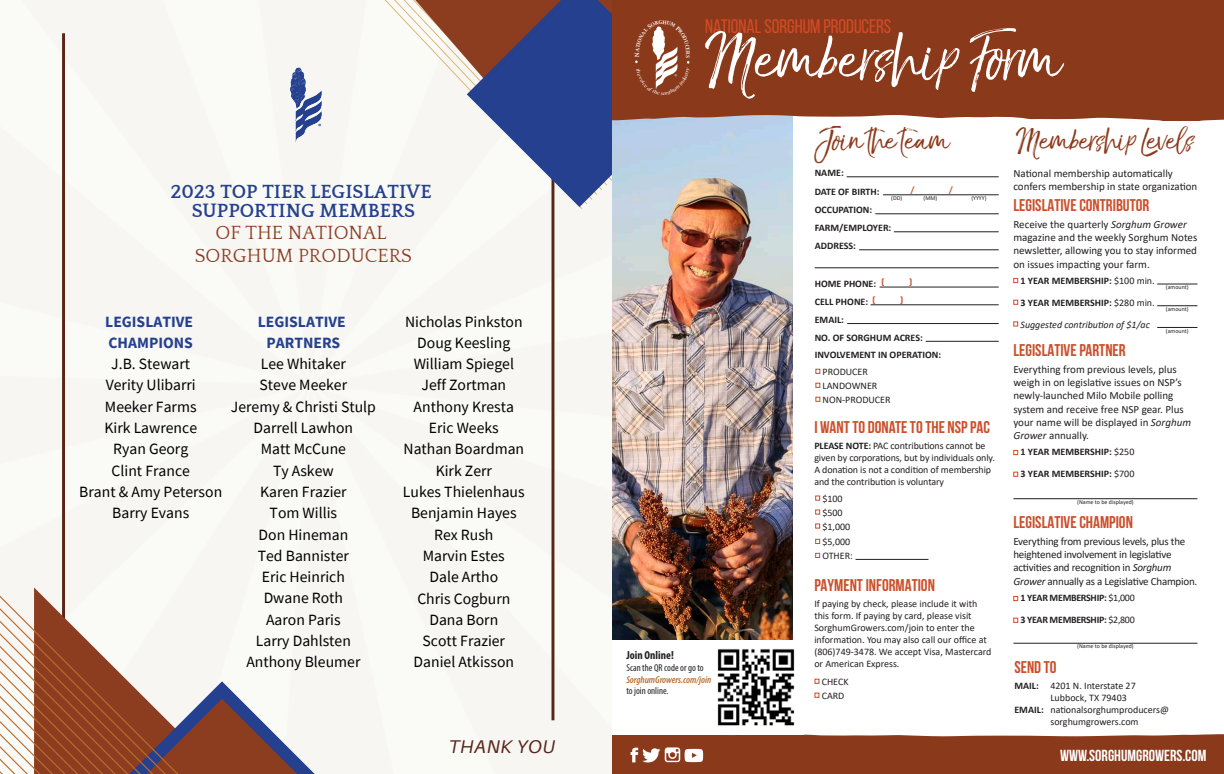
<style>
.page{position:relative;width:1224px;height:774px;background:#fff}
.page>*{position:absolute;margin:0;border:0;box-sizing:border-box;transform-origin:0 0}
.t1{font:82.3px "The Braggest Demo";color:#fff}
.t2{font:39px "The Braggest Demo";color:#8d3a1c}
.t3{font:700 19.6px/19.1px "Quattrocento";color:#24408e;text-align:center}
.t4{font:19.6px/22.8px "Quattrocento";color:#8c3d20;text-align:center}
.t5{font:19.6px "Bebas Neue";color:#d44b27}
.t6{font:italic 18.4px "Aileron";letter-spacing:.03em;color:#592519}
.t7{font:700 17px "Bebas Neue";color:#cc4e2a}
.t8{font:700 16px "Bebas Neue";color:#fff}
.t9{font:15.7px/21.3px "Source Sans Pro";color:#000;text-align:center}
.t10{font:700 condensed 11.6px "Myriad Pro";color:#231f20}
.t11{font:11px/13.2px "Calibri";color:#231f20}
.t12{font:11px/13.2px "Calibri";letter-spacing:-.02em;color:#231f20}
.t13{font:700 11px "Bebas Neue";color:#cc4e2a}
.t14{font:10px/12px "Calibri";color:#231f20}
.t15{font:700 10px/18px "Calibri";color:#231f20}
.t16{font:condensed 10px/11.6px "Myriad Pro";color:#231f20}
.t17{font:700 10px/21.7px "Calibri";letter-spacing:-.03em;color:#231f20}
.t18{font:italic 10px "Calibri";color:#231f20}
.t19{font:6px "Calibri";color:#231f20}
.s1{font-weight:700;color:#24408e}
.s2{font-weight:600;font-style:italic;color:#ba6d2c}
.s3{font-style:italic}
.s4{font-weight:400}
.s5{font-family:"Bebas Neue";font-size:11px;color:#cc4e2a}
.s6{font-weight:700}
</style>
<div class="page">
<img style="left:612px;top:121px;width:180px;height:519px">
<div style="left:613px;top:0;width:611px;height:121px;background:#8b391b"></div>
<svg style="left:1013px;top:278px;width:5px;height:5px"></svg>
<hr style="left:1157px;top:284px;width:40px;height:1px;background:#231f20">
<svg style="left:1013px;top:300px;width:5px;height:5px"></svg>
<hr style="left:1157px;top:305px;width:40px;height:1px;background:#231f20">
<svg style="left:1013px;top:322px;width:5px;height:4px"></svg>
<hr style="left:1157px;top:327px;width:40px;height:1px;background:#231f20">
<svg style="left:1013px;top:596px;width:5px;height:5px"></svg>
<svg style="left:1013px;top:618px;width:5px;height:5px"></svg>
<svg style="left:1013px;top:472px;width:5px;height:5px"></svg>
<svg style="left:1013px;top:450px;width:5px;height:5px"></svg>
<hr style="left:1013px;top:498px;width:184px;height:1px;background:#231f20">
<hr style="left:847px;top:177px;width:152px;height:1px;background:#231f20">
<hr style="left:883px;top:195px;width:116px;height:1px;background:#231f20">
<hr style="left:875px;top:214px;width:124px;height:1px;background:#231f20">
<hr style="left:894px;top:232px;width:105px;height:1px;background:#231f20">
<hr style="left:859px;top:250px;width:140px;height:1px;background:#231f20">
<hr style="left:815px;top:268px;width:184px;height:1px;background:#231f20">
<hr style="left:880px;top:287px;width:119px;height:1px;background:#231f20">
<hr style="left:871px;top:305px;width:128px;height:1px;background:#231f20">
<hr style="left:847px;top:323px;width:152px;height:1px;background:#231f20">
<hr style="left:926px;top:341px;width:73px;height:1px;background:#231f20">
<svg style="left:816px;top:369px;width:4px;height:5px"></svg>
<svg style="left:816px;top:383px;width:4px;height:5px"></svg>
<svg style="left:816px;top:397px;width:4px;height:5px"></svg>
<svg style="left:815px;top:496px;width:5px;height:4px"></svg>
<svg style="left:815px;top:510px;width:5px;height:4px"></svg>
<svg style="left:815px;top:524px;width:5px;height:4px"></svg>
<svg style="left:815px;top:539px;width:5px;height:5px"></svg>
<svg style="left:815px;top:553px;width:5px;height:5px"></svg>
<hr style="left:856px;top:559px;width:73px;height:1px;background:#231f20">
<svg style="left:815px;top:679px;width:4px;height:5px"></svg>
<svg style="left:815px;top:693px;width:4px;height:5px"></svg>
<hr style="left:1013px;top:643px;width:184px;height:1px;background:#231f20">
<svg style="left:612px;top:734px;width:612px;height:40px;background:#914428"></svg>
<img style="left:717px;top:649px;width:78px;height:77px">
<hr style="left:62px;top:33px;width:3px;height:687px;background:#592519">
<svg style="left:0;top:588px;width:315px;height:186px"></svg>
<hr style="left:552px;top:33px;width:2px;height:687px;background:#592519">
<svg style="left:385px;top:0;width:197px;height:209px"></svg>
<svg style="left:394px;top:0;width:9px;height:204px"></svg>
<svg style="left:403px;top:0;width:210px;height:207px"></svg>
<img style="left:290px;top:67px;width:32px;height:74px">
<svg style="left:635px;top:20px;width:55px;height:75px;background:#9f5b42"></svg>
<p class="t3" style="left:170px;top:182px;width:263px">2023 TOP TIER LEGISLATIVE<br>SUPPORTING MEMBERS</p>
<p class="t4" style="left:195px;top:222px;width:219px">OF THE NATIONAL<br>SORGHUM PRODUCERS</p>
<p class="t9" style="left:79px;top:311px;width:144px"><span class="s1">LEGISLATIVE<br>CHAMPIONS<br></span>J.B. Stewart<br>Verity Ulibarri<br>Meeker Farms<br>Kirk Lawrence<br>Ryan Georg<br>Clint France<br>Brant &amp; Amy Peterson<br>Barry Evans</p>
<p class="t9" style="left:403px;top:311px;width:123px">Nicholas Pinkston<br>Doug Keesling<br>William Spiegel<br>Jeff Zortman<br>Anthony Kresta<br>Eric Weeks<br>Nathan Boardman<br>Kirk Zerr<br>Lukes Thielenhaus<br>Benjamin Hayes<br>Rex Rush<br>Marvin Estes<br>Dale Artho<br>Chris Cogburn<br>Dana Born<br>Scott Frazier<br>Daniel Atkisson</p>
<p class="t9" style="left:231px;top:311px;width:147px"><span class="s1">LEGISLATIVE<br>PARTNERS<br></span>Lee Whitaker<br>Steve Meeker<br>Jeremy &amp; Christi Stulp<br>Darrell Lawhon<br>Matt McCune<br>Ty Askew<br>Karen Frazier<br>Tom Willis<br>Don Hineman<br>Ted Bannister<br>Eric Heinrich<br>Dwane Roth<br>Aaron Paris<br>Larry Dahlsten<br>Anthony Bleumer</p>
<p class="t6" style="left:448px;top:737px;width:108px">THANK YOU</p>
<p class="t5" style="left:705px;top:15px;width:187px">NATIONAL SORGHUM PRODUCERS</p>
<p class="t1" style="left:705px;top:22px;width:358px">Membership Form</p>
<p class="t10" style="left:626px;top:648px;width:49px">Join Online!</p>
<p class="t16" style="left:626px;top:662px;width:86px">Scan the QR code or go to<br><span class="s2">SorghumGrowers.com/join </span>to join online.</p>
<p class="t2" style="left:814px;top:123px;width:137px">Join the team</p>
<p class="t2" style="left:1016px;top:123px;width:180px">Membership Levels</p>
<p class="t15" style="left:815px;top:163px;width:66px;line-height:19px">NAME:<br>DATE OF BIRTH:</p>
<p class="t19" style="left:891px;top:194px;width:13px">(DD)</p>
<p class="t11" style="left:1013px;top:166px;width:185px">National membership automatically confers membership in state organization</p>
<p class="t13" style="left:911px;top:184px;width:6px">/</p>
<p class="t13" style="left:949px;top:184px;width:6px">/</p>
<p class="t19" style="left:924px;top:194px;width:15px">(MM)</p>
<p class="t19" style="left:971px;top:194px;width:17px">(YYYY)</p>
<p class="t7" style="left:1013px;top:196px;width:137px">LEGISLATIVE CONTRIBUTOR</p>
<p class="t11" style="left:1013px;top:217px;width:186px">Receive the quarterly <span class="s3">Sorghum Grower </span>magazine and the weekly Sorghum Notes newsletter, allowing you to stay informed on issues impacting your farm.</p>
<p class="t15" style="left:1021px;top:272px;width:136px">1 YEAR MEMBERSHIP: <span class="s4">$100 min.</span></p>
<p class="t19" style="left:1166px;top:283px;width:24px">(amount)</p>
<p class="t15" style="left:1021px;top:294px;width:136px">3 YEAR MEMBERSHIP: <span class="s4">$280 min.</span></p>
<p class="t19" style="left:1166px;top:305px;width:24px">(amount)</p>
<p class="t18" style="left:1021px;top:317px;width:131px">Suggested contribution of $1/ac</p>
<p class="t19" style="left:1166px;top:327px;width:24px">(amount)</p>
<p class="t15" style="left:815px;top:201px;width:78px">OCCUPATION:<br>FARM/EMPLOYER:<br>ADDRESS:</p>
<p class="t15" style="left:815px;top:275px;width:71px">HOME PHONE: <span class="s5">(</span></p>
<p class="t13" style="left:910px;top:276px;width:4px">)</p>
<p class="t15" style="left:815px;top:293px;width:62px">CELL PHONE: <span class="s5">(</span></p>
<p class="t13" style="left:901px;top:294px;width:4px">)</p>
<p class="t15" style="left:815px;top:310px;width:128px">EMAIL:<br>NO. OF SORGHUM ACRES:<br>INVOLVEMENT IN OPERATION:</p>
<p class="t14" style="left:823px;top:364px;width:69px;line-height:14px">PRODUCER<br>LANDOWNER<br>NON-PRODUCER</p>
<p class="t7" style="left:1013px;top:341px;width:114px">LEGISLATIVE PARTNER</p>
<p class="t11" style="left:1013px;top:362px;width:179px">Everything from previous levels, plus weigh in on legislative issues on NSP’s newly-launched Milo Mobile polling system and receive free NSP gear. Plus your name will be displayed in <span class="s3">Sorghum Grower</span> annually.</p>
<p class="t15" style="left:1021px;top:441px;width:115px;line-height:21.7px">1 YEAR MEMBERSHIP: <span class="s4">$250<br></span>3 YEAR MEMBERSHIP: <span class="s4">$700</span></p>
<p class="t19" style="left:1077px;top:498px;width:58px">(Name to be displayed)</p>
<p class="t7" style="left:814px;top:418px;width:177px">I WANT TO DONATE TO THE NSP PAC</p>
<p class="t14" style="left:814px;top:440px;width:182px"><span class="s6">PLEASE NOTE:</span> PAC contributions cannot be given by corporations, but by individuals only.<br>A donation is not a condition of membership and the contribution is voluntary</p>
<p class="t14" style="left:822px;top:491px;width:29px;line-height:14px">$100 $500 $1,000</p>
<p class="t14" style="left:822px;top:535px;width:32px;line-height:14px">$5,000<br>OTHER:</p>
<p class="t7" style="left:814px;top:576px;width:122px">PAYMENT INFORMATION</p>
<p class="t14" style="left:814px;top:597px;width:179px">If paying by check, please include it with this form. If paying by card, please visit SorghumGrowers.com/join to enter the information. You may also call our office at (806)749-3478. We accept Visa, Mastercard or American Express.</p>
<p class="t14" style="left:822px;top:674px;width:28px;line-height:14px">CHECK<br>CARD</p>
<p class="t7" style="left:1013px;top:513px;width:121px">LEGISLATIVE CHAMPION</p>
<p class="t12" style="left:1013px;top:534px;width:185px">Everything from previous levels, plus the heightened involvement in legislative activities and recognition in <span class="s3">Sorghum Grower</span> annually as a Legislative Champion.</p>
<p class="t17" style="left:1021px;top:587px;width:116px">1 YEAR MEMBERSHIP: <span class="s4">$1,000<br></span>3 YEAR MEMBERSHIP: <span class="s4">$2,800</span></p>
<p class="t19" style="left:1077px;top:642px;width:58px">(Name to be displayed)</p>
<p class="t7" style="left:1014px;top:658px;width:44px">SEND TO</p>
<p class="t14" style="left:1014px;top:679px;width:123px"><span class="s6">MAIL:</span> 4201 N. Interstate 27</p>
<p class="t14" style="left:1050px;top:691px;width:78px">Lubbock, TX 79403</p>
<p class="t14" style="left:1014px;top:703px;width:156px"><span class="s6">EMAIL:</span> nationalsorghumproducers@</p>
<p class="t14" style="left:1050px;top:715px;width:90px">sorghumgrowers.com</p>
<p class="t8" style="left:1060px;top:747px;width:148px">WWW.SORGHUMGROWERS.COM</p>
</div>
